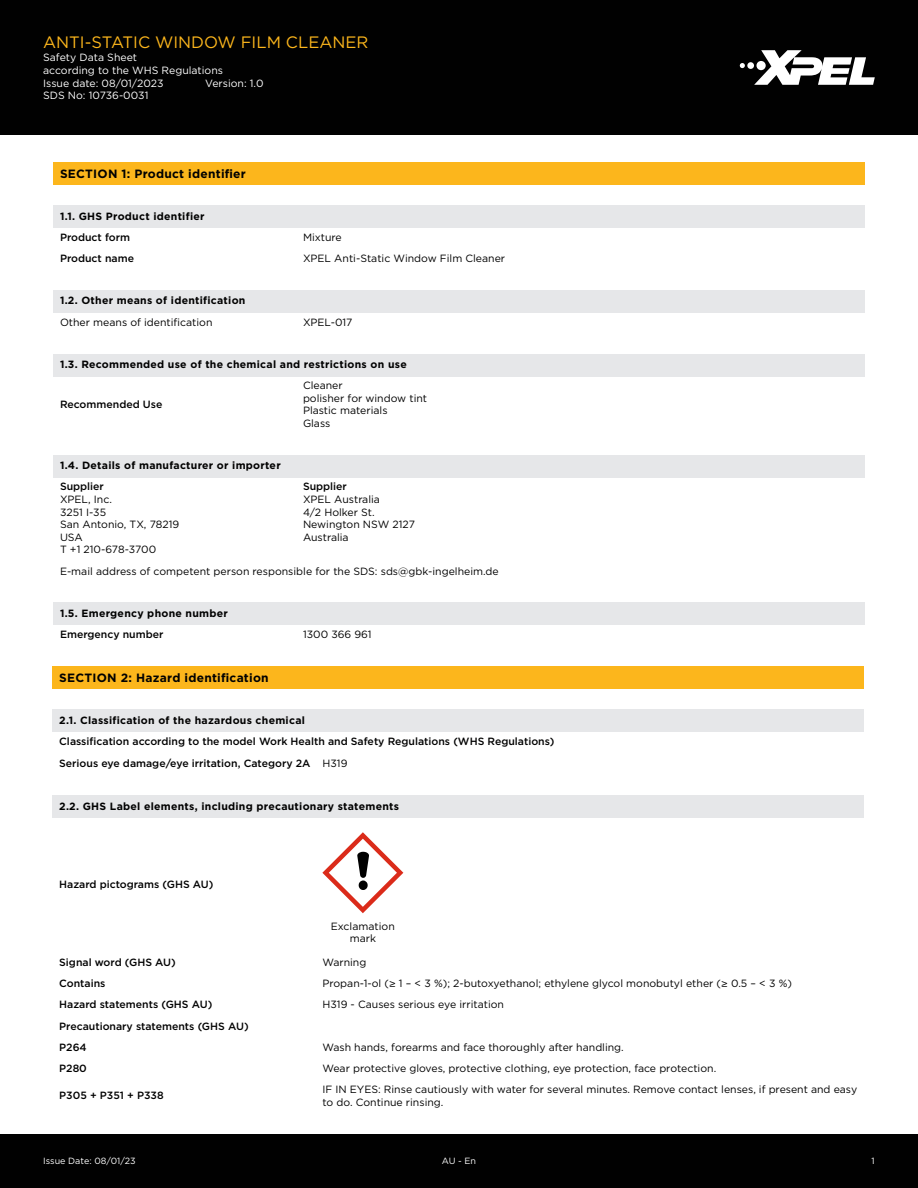
<style>
.page{position:relative;width:918px;height:1188px;background:#fff}
.page>*{position:absolute;margin:0;border:0;box-sizing:border-box;transform-origin:0 0}
.t1{font:16.5px "Gotham Pro";color:#fcb61c}
.t2{font:700 12px "Gotham Pro";letter-spacing:.02em;color:#010101}
.t3{font:10.5px/12.6px "Gotham Pro";color:#010101}
.t4{font:500 10.5px/21.9px "Gotham Pro";color:#010101}
.t5{font:700 10.5px "Gotham Pro";letter-spacing:.025em;color:#010101}
.t6{font:10.5px/12.6px "Gotham Pro";color:#fff}
.t7{font:9px "Gotham Pro";color:#fff}
.s1{font-weight:400}
</style>
<div class="page">
<div style="left:0;top:0;width:918px;height:135px;background:#010101"></div>
<svg style="left:740px;top:50px;width:135px;height:35px"></svg>
<div style="left:0;top:1134px;width:918px;height:54px;background:#010101"></div>
<div style="left:53px;top:162px;width:812px;height:22px;background:#fcb61c"></div>
<div style="left:53px;top:205px;width:812px;height:23px;background:#e6e7e9"></div>
<div style="left:53px;top:290px;width:812px;height:23px;background:#e6e7e9"></div>
<div style="left:53px;top:354px;width:812px;height:22px;background:#e6e7e9"></div>
<div style="left:53px;top:455px;width:812px;height:23px;background:#e6e7e9"></div>
<div style="left:53px;top:603px;width:812px;height:22px;background:#e6e7e9"></div>
<div style="left:52px;top:666px;width:812px;height:22px;background:#fcb61c"></div>
<div style="left:52px;top:709px;width:812px;height:23px;background:#e6e7e9"></div>
<div style="left:52px;top:796px;width:812px;height:22px;background:#e6e7e9"></div>
<svg style="left:322px;top:832px;width:81px;height:81px"></svg>
<h1 class="t1" style="left:43px;top:33px;width:327px">ANTI-STATIC WINDOW FILM CLEANER</h1>
<p class="t6" style="left:43px;top:51px;width:181px">Safety Data Sheet<br>according to the WHS Regulations<br>Issue date: 08/01/2023</p>
<p class="t6" style="left:205px;top:77px;width:60px">Version: 1.0</p>
<p class="t6" style="left:43px;top:89px;width:107px">SDS No: 10736-0031</p>
<p class="t2" style="left:60px;top:166px;width:187px">SECTION 1: Product identifier</p>
<p class="t5" style="left:60px;top:210px;width:146px">1.1. GHS Product identifier</p>
<p class="t4" style="left:60px;top:226px;width:72px">Product form</p>
<p class="t3" style="left:303px;top:231px;width:40px">Mixture</p>
<p class="t4" style="left:60px;top:247px;width:76px">Product name</p>
<p class="t3" style="left:303px;top:252px;width:204px">XPEL Anti-Static Window Film Cleaner</p>
<p class="t5" style="left:60px;top:295px;width:187px">1.2. Other means of identification</p>
<p class="t3" style="left:60px;top:316px;width:154px">Other means of identification</p>
<p class="t3" style="left:303px;top:316px;width:51px">XPEL-017</p>
<p class="t5" style="left:60px;top:358px;width:348px">1.3. Recommended use of the chemical and restrictions on use</p>
<p class="t4" style="left:60px;top:393px;width:104px">Recommended Use</p>
<p class="t3" style="left:303px;top:379px;width:126px">Cleaner<br>polisher for window tint<br>Plastic materials<br>Glass</p>
<p class="t5" style="left:60px;top:460px;width:222px">1.4. Details of manufacturer or importer</p>
<p class="t4" style="left:60px;top:476px;width:45px">Supplier</p>
<p class="t3" style="left:60px;top:493px;width:121px">XPEL, Inc.<br>3251 I-35<br>San Antonio, TX, 78219<br>USA<br>T +1 210-678-3700</p>
<p class="t4" style="left:303px;top:476px;width:45px">Supplier</p>
<p class="t3" style="left:303px;top:493px;width:113px">XPEL Australia<br>4/2 Holker St.<br>Newington NSW 2127<br>Australia</p>
<p class="t3" style="left:60px;top:565px;width:440px">E-mail address of competent person responsible for the SDS: sds@gbk-ingelheim.de</p>
<p class="t5" style="left:60px;top:607px;width:169px">1.5. Emergency phone number</p>
<p class="t4" style="left:60px;top:623px;width:105px">Emergency number</p>
<p class="t3" style="left:303px;top:628px;width:70px">1300 366 961</p>
<p class="t2" style="left:59px;top:670px;width:211px">SECTION 2: Hazard identification</p>
<p class="t5" style="left:59px;top:714px;width:247px">2.1. Classification of the hazardous chemical</p>
<p class="t4" style="left:59px;top:730px;width:497px">Classification according to the model Work Health and Safety Regulations (WHS Regulations)<br>Serious eye damage/eye irritation, Category 2A <span class="s1">H319</span></p>
<p class="t5" style="left:59px;top:800px;width:341px">2.2. GHS Label elements, including precautionary statements</p>
<p class="t4" style="left:59px;top:873px;width:156px">Hazard pictograms (GHS AU)</p>
<p class="t3" style="left:331px;top:920px;width:65px;text-align:center">Exclamation mark</p>
<p class="t4" style="left:59px;top:951px;width:118px">Signal word (GHS AU)</p>
<p class="t3" style="left:322px;top:956px;width:45px">Warning</p>
<p class="t4" style="left:59px;top:972px;width:48px">Contains</p>
<p class="t3" style="left:322px;top:977px;width:471px">Propan-1-ol (≥ 1 – &lt; 3 %); 2-butoxyethanol; ethylene glycol monobutyl ether (≥ 0.5 – &lt; 3 %)</p>
<p class="t4" style="left:59px;top:994px;width:155px">Hazard statements (GHS AU)</p>
<p class="t3" style="left:322px;top:998px;width:183px">H319 - Causes serious eye irritation</p>
<p class="t4" style="left:59px;top:1015px;width:191px;line-height:21.1px">Precautionary statements (GHS AU)<br>P264</p>
<p class="t3" style="left:322px;top:1041px;width:303px">Wash hands, forearms and face thoroughly after handling.</p>
<p class="t4" style="left:59px;top:1057px;width:29px">P280</p>
<p class="t3" style="left:322px;top:1062px;width:395px">Wear protective gloves, protective clothing, eye protection, face protection.</p>
<p class="t4" style="left:59px;top:1084px;width:106px">P305 + P351 + P338</p>
<p class="t3" style="left:322px;top:1083px;width:536px">IF IN EYES: Rinse cautiously with water for several minutes. Remove contact lenses, if present and easy to do. Continue rinsing.</p>
<p class="t7" style="left:43px;top:1156px;width:94px">Issue Date: 08/01/23</p>
<p class="t7" style="left:442px;top:1156px;width:36px">AU - En</p>
<p class="t7" style="left:872px;top:1156px;width:5px">1</p>
</div>
